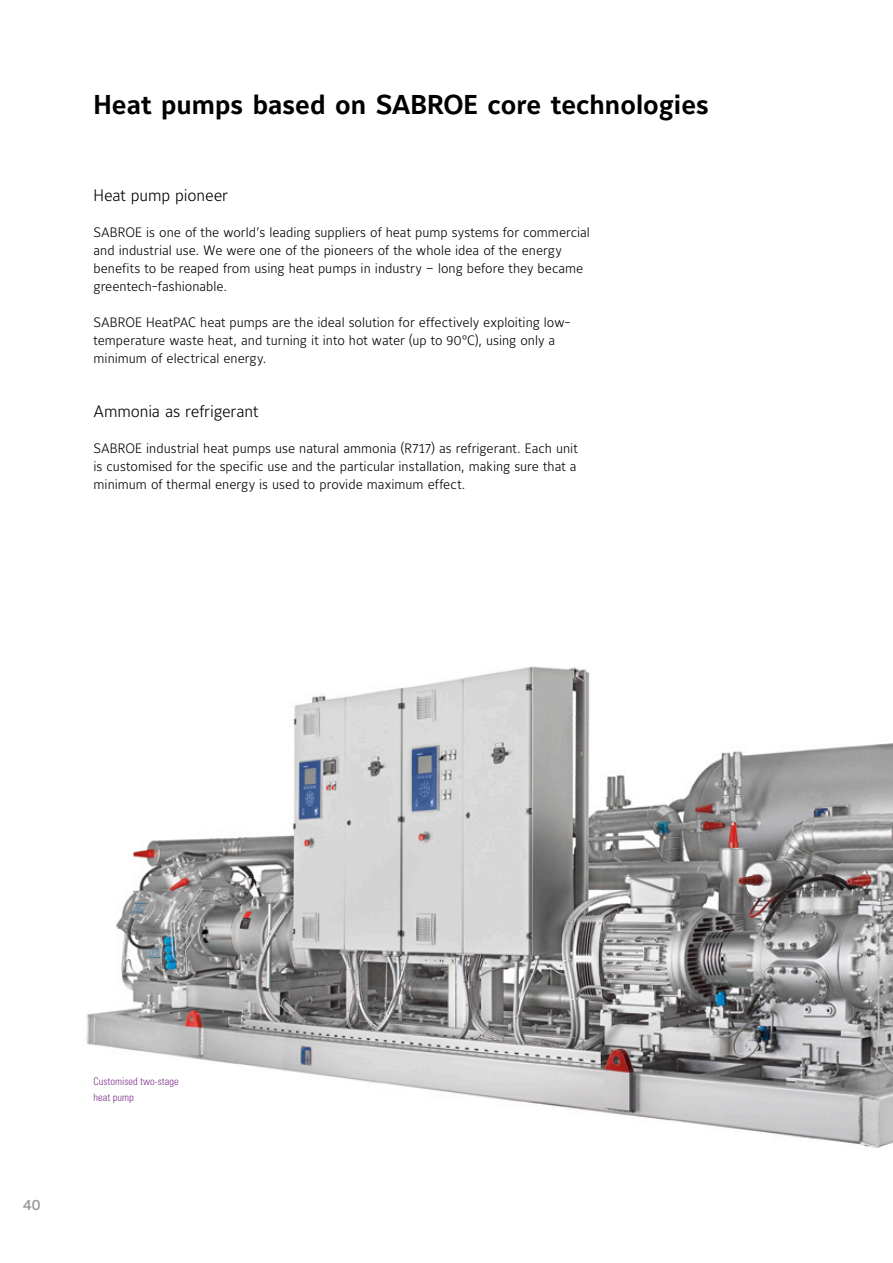
<style>
.page{position:relative;width:893px;height:1263px;background:#fff}
.page>*{position:absolute;margin:0;border:0;box-sizing:border-box;transform-origin:0 0}
.Overskrift{font:700 27px "Maurea Jci Lf ML";color:#000}
.brød{font:300 16.5px "Maurea Jci Lf ML";letter-spacing:-.01em;color:#000}
.t1{font:500 15px "Maurea Jci Lf ML";color:#9a9999}
.brød-2{font:300 13.5px/18px "Maurea Jci Lf ML";color:#000}
.over_brød{font:300 condensed 10.5px/16.5px "Univers";color:#80378c}
</style>
<div class="page">
<img style="left:86px;top:666px;width:807px;height:483px">
<p class="Overskrift" style="left:94px;top:88px;width:617px">Heat pumps based on SABROE core technologies</p>
<p class="brød" style="left:94px;top:185px;width:136px">Heat pump pioneer</p>
<p class="brød-2" style="left:94px;top:223px;width:498px">SABROE is one of the world’s leading suppliers of heat pump systems for commercial and industrial use. We were one of the pioneers of the whole idea of the energy benefits to be reaped from using heat pumps in industry – long before they became greentech-fashionable.</p>
<p class="brød-2" style="left:94px;top:313px;width:479px">SABROE HeatPAC heat pumps are the ideal solution for effectively exploiting low&shy;temperature waste heat, and turning it into hot water (up to 90°C), using only a minimum of electrical energy.</p>
<p class="brød" style="left:94px;top:401px;width:166px">Ammonia as refrigerant</p>
<p class="brød-2" style="left:94px;top:439px;width:486px;text-align:justify">SABROE industrial heat pumps use natural ammonia (R717) as refrigerant. Each unit is customised for the specific use and the particular installation, making sure that a minimum of thermal energy is used to provide maximum effect.</p>
<p class="t1" style="left:23px;top:1196px;width:19px">40</p>
<p class="over_brød" style="left:94px;top:1073px;width:87px">Customised two-stage heat pump</p>
</div>
